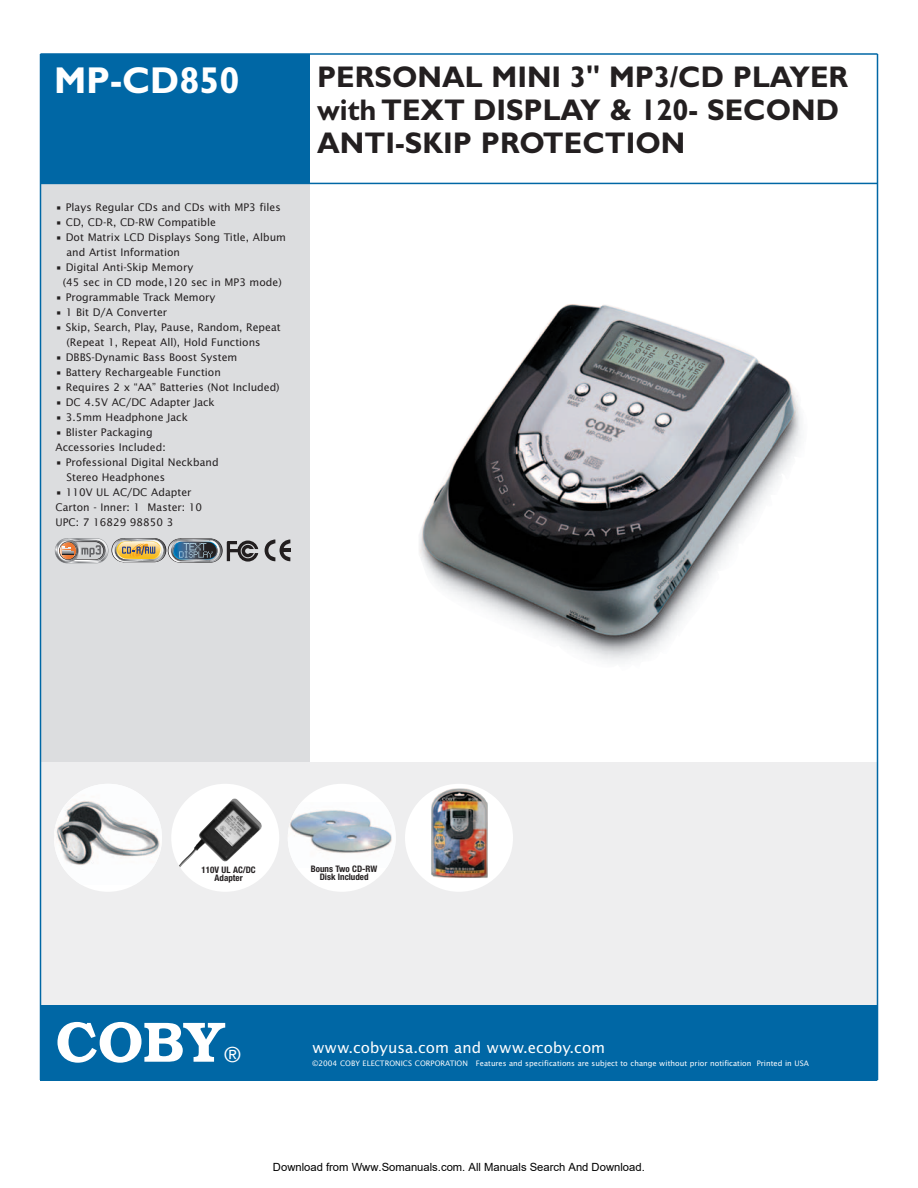
<style>
.page{position:relative;width:918px;height:1188px;background:#fff}
.page>*{position:absolute;margin:0;border:0;box-sizing:border-box;transform-origin:0 0}
.t1{font:600 57px "Bookman";color:#fff}
.t2{font:700 37.5px "Gill Sans";color:#fff}
.t3{font:700 30px/33px "Gill Sans";color:#231f20}
.t4{font:21px "Helvetica Neue";color:#fff}
.t5{font:15px "Lucida Sans";color:#fff}
.t6{font:11.25px "Arial";color:#000}
.t7{font:10.5px/15px "Lucida Sans";color:#231f20}
.t8{font:700 condensed 9px/8.6px "Helvetica Neue";color:#231f20;text-align:center}
.t9{font:7.5px "Lucida Sans";color:#fff}
</style>
<div class="page">
<div style="left:40px;top:183px;width:270px;height:579px;background:#dcdddf"></div>
<div style="left:40px;top:54px;width:270px;height:130px;background:#0067a5"></div>
<div style="left:40px;top:1005px;width:838px;height:76px;background:#0067a5"></div>
<div style="left:40px;top:762px;width:838px;height:243px;background:#eeeeef"></div>
<hr style="left:40px;top:183px;width:838px;height:1px;background:#0067a5">
<hr style="left:40px;top:53px;width:838px;height:2px;background:#0067a5">
<hr style="left:877px;top:54px;width:1px;height:1026px;background:#0067a5">
<hr style="left:40px;top:54px;width:1px;height:1026px;background:#0067a5">
<img style="left:419px;top:304px;width:383px;height:358px">
<svg style="left:265px;top:539px;width:26px;height:22px"></svg>
<img style="left:55px;top:538px;width:203px;height:25px">
<div style="left:54px;top:784px;width:108px;height:108px;background:#fff;border-radius:50%"></div>
<img style="left:54px;top:784px;width:108px;height:96px">
<div style="left:171px;top:784px;width:108px;height:108px;background:#fff;border-radius:50%"></div>
<img style="left:179px;top:798px;width:83px;height:69px">
<div style="left:288px;top:784px;width:108px;height:108px;background:#fff;border-radius:50%"></div>
<img style="left:288px;top:804px;width:107px;height:62px">
<div style="left:405px;top:784px;width:108px;height:108px;background:#fff;border-radius:50%"></div>
<img style="left:431px;top:788px;width:57px;height:90px">
<h2 class="t2" style="left:54px;top:67px;width:187px">MP-CD850</h2>
<p class="t7" style="left:56px;top:200px;width:227px">• Plays Regular CDs and CDs with MP3 files</p>
<p class="t7" style="left:56px;top:215px;width:162px">• CD, CD-R, CD-RW Compatible</p>
<p class="t7" style="left:66px;top:230px;width:221px;text-indent:-11px">• Dot Matrix LCD Displays Song Title, Album and Artist Information</p>
<p class="t7" style="left:63px;top:260px;width:220px;text-indent:-7px">• Digital Anti-Skip Memory<br>(45 sec in CD mode,120 sec in MP3 mode)</p>
<p class="t7" style="left:56px;top:290px;width:162px">• Programmable Track Memory</p>
<p class="t7" style="left:56px;top:305px;width:113px">• 1 Bit D/A Converter</p>
<p class="t7" style="left:66px;top:320px;width:216px;text-indent:-11px">• Skip, Search, Play, Pause, Random, Repeat (Repeat 1, Repeat All), Hold Functions</p>
<p class="t7" style="left:56px;top:350px;width:183px">• DBBS-Dynamic Bass Boost System</p>
<p class="t7" style="left:56px;top:365px;width:167px">• Battery Rechargeable Function</p>
<p class="t7" style="left:56px;top:380px;width:226px">• Requires 2 x “AA” Batteries (Not Included)</p>
<p class="t7" style="left:56px;top:395px;width:161px">• DC 4.5V AC/DC Adapter Jack</p>
<p class="t7" style="left:56px;top:410px;width:134px">• 3.5mm Headphone Jack</p>
<p class="t7" style="left:56px;top:425px;width:112px">• Blister Packaging<br>Accessories Included:</p>
<p class="t7" style="left:66px;top:455px;width:154px;text-indent:-11px">• Professional Digital Neckband<br>Stereo Headphones</p>
<p class="t7" style="left:56px;top:485px;width:148px">• 110V UL AC/DC Adapter<br>Carton - Inner: 1 Master: 10<br>UPC: 7 16829 98850 3</p>
<h3 class="t3" style="left:317px;top:63px;width:533px">PERSONAL MINI 3" MP3/CD PLAYER with TEXT DISPLAY &amp; 120- SECOND<br>ANTI-SKIP PROTECTION</h3>
<p class="t8" style="left:202px;top:866px;width:56px">110V UL AC/DC<br>Adapter</p>
<p class="t8" style="left:311px;top:865px;width:68px">Bouns Two CD-RW<br>Disk Included</p>
<h1 class="t1" style="left:56px;top:1009px;width:170px">COBY</h1>
<h3 class="t4" style="left:224px;top:1047px;width:18px">®</h3>
<h3 class="t5" style="left:312px;top:1042px;width:295px">www.cobyusa.com and www.ecoby.com</h3>
<p class="t9" style="left:312px;top:1060px;width:498px">©2004 COBY ELECTRONICS CORPORATION Features and specifications are subject to change without prior notification Printed in USA</p>
<p class="t6" style="left:273px;top:1160px;width:373px">Download from Www.Somanuals.com. All Manuals Search And Download.</p>
</div>
